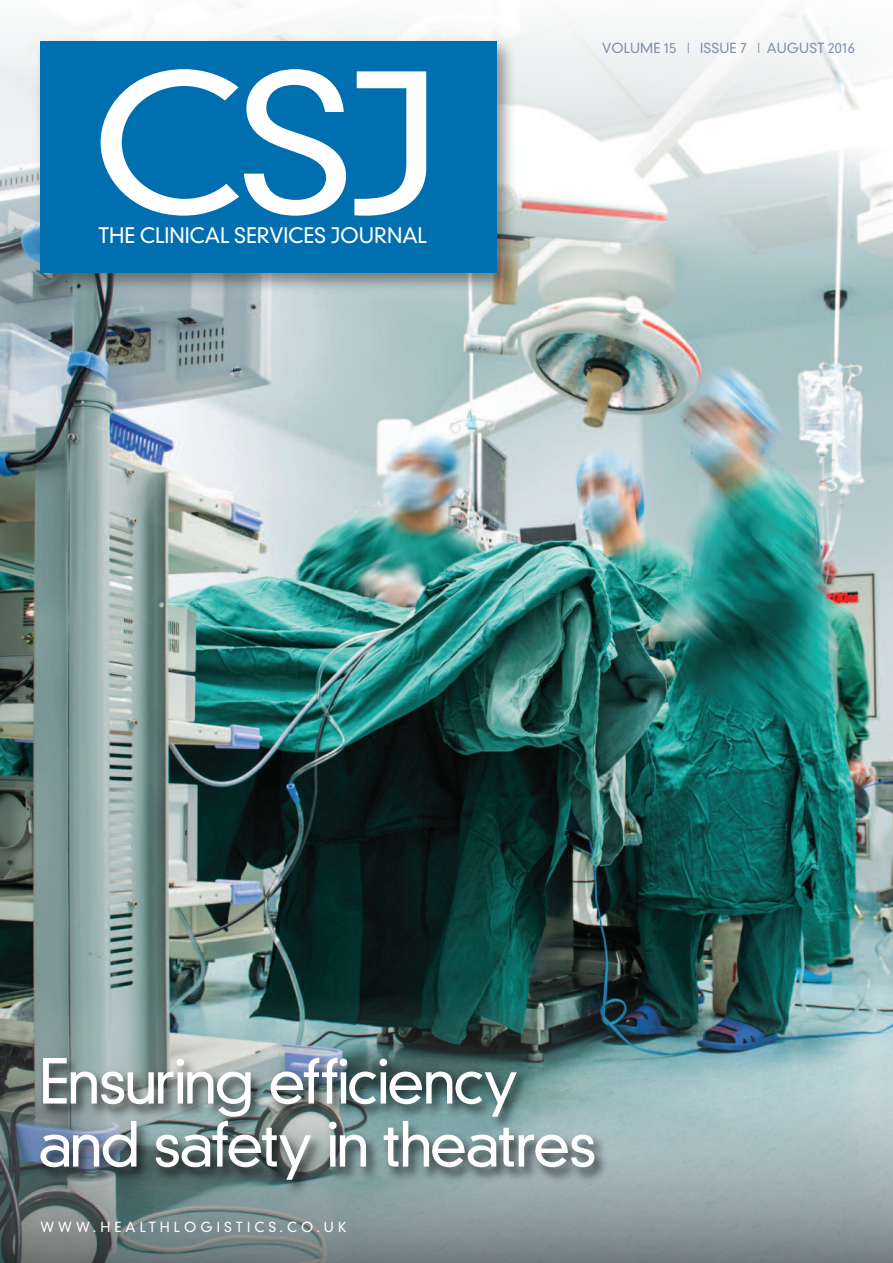
<style>
.page{position:relative;width:893px;height:1263px;background:#fff}
.page>*{position:absolute;margin:0;border:0;box-sizing:border-box;transform-origin:0 0}
.t1{font:300 186.75px "DIN Neuzeit Grotesk";color:#fff;scale:1.11 1}
.t2{font:300 60px/63px "DIN Neuzeit Grotesk";letter-spacing:-.045em;color:#fff}
.t3{font:300 20.7px "DIN Neuzeit Grotesk";letter-spacing:-.005em;color:#fff}
.t4{font:300 13.5px "DIN Neuzeit Grotesk";letter-spacing:.01em;color:#828eaa}
.t5{font:300 13.5px "DIN Neuzeit Grotesk";letter-spacing:.3em;color:#fff}
.s1{font-family:"Avenir Next";font-weight:400}
</style>
<div class="page">
<img style="left:0;top:302px;width:893px;height:693px">
<svg style="left:0;top:995px;width:893px;height:268px;background:#728385"></svg>
<svg style="left:0;top:1px;width:893px;height:301px"></svg>
<img style="left:31px;top:33px;width:489px;height:264px">
<div style="left:40px;top:41px;width:456px;height:232px;background:#006faf"></div>
<img style="left:27px;top:1006px;width:866px;height:193px">
<h1 class="t1" style="left:90px;top:71px;width:318px">CSJ</h1>
<p class="t3" style="left:98px;top:227px;width:330px">THE CLINICAL SERVICES JOURNAL</p>
<p class="t4" style="left:602px;top:43px;width:254px">VOLUME 15 <span class="s1">l</span> ISSUE 7 <span class="s1">l</span> AUGUST 2016</p>
<p class="t2" style="left:39px;top:1056px;width:560px">Ensuring efficiency and safety in theatres</p>
<p class="t5" style="left:40px;top:1221px;width:308px">WWW.HEALTHLOGISTICS.CO.UK</p>
</div>
